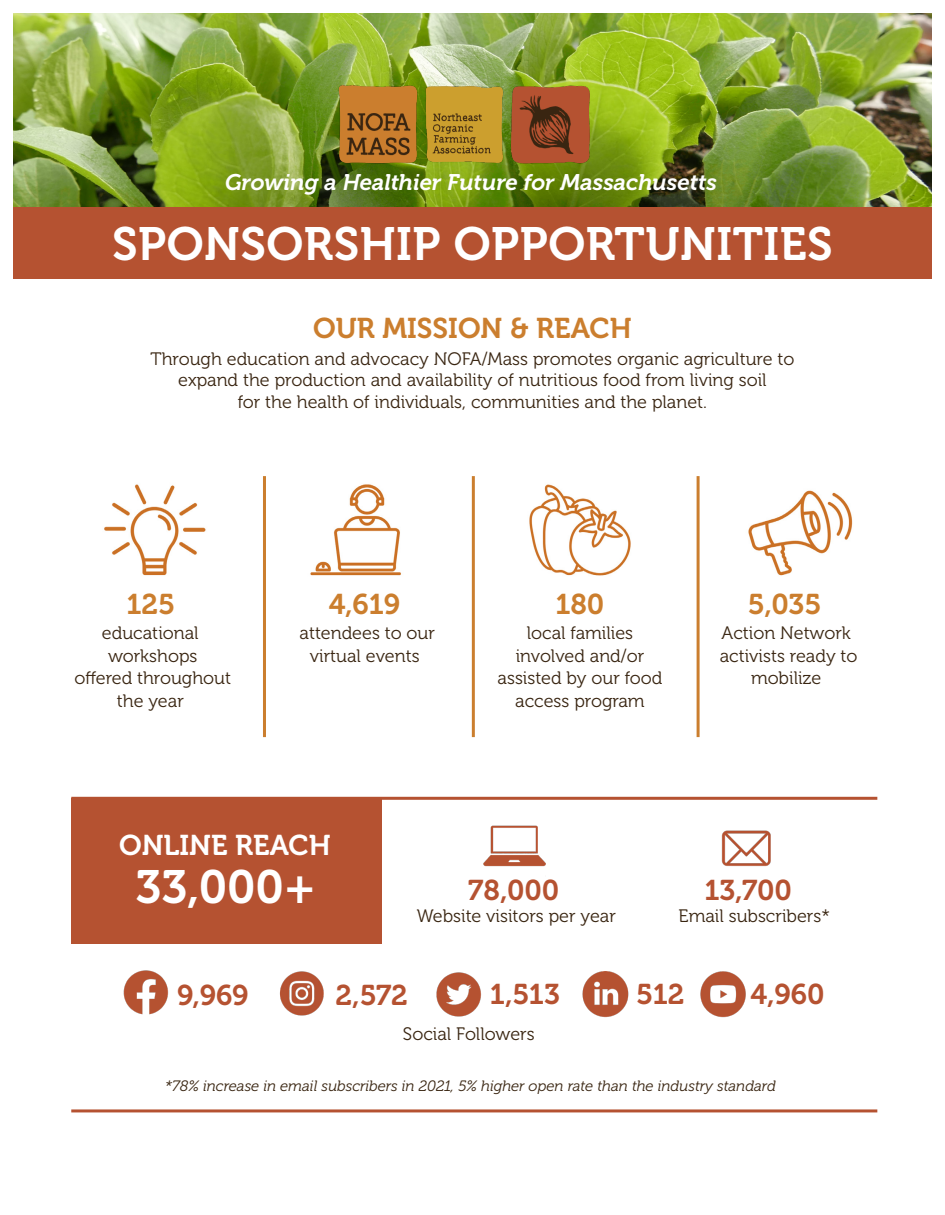
<style>
.page{position:relative;width:945px;height:1215px;background:#fff}
.page>*{position:absolute;margin:0;border:0;box-sizing:border-box;transform-origin:0 0}
.t1{font:46.5px "Museo 700";letter-spacing:.01em;color:#fff}
.t2{font:28.5px "Museo 700";letter-spacing:-.005em;color:#b55231}
.t3{font:28.5px "Museo 700";color:#cb7e2e}
.t4{font:28.5px "Museo 700";color:#fff}
.t5{font:italic 22.5px "Museo 700";color:#fff}
.t6{font:18px/22.5px "Museo 300";color:#392511;text-align:center}
.t7{font:italic 15px "Museo 300";color:#392511}
</style>
<div class="page">
<div style="left:71px;top:798px;width:311px;height:145px;background:#b55231"></div>
<img style="left:14px;top:14px;width:918px;height:193px">
<img style="left:320px;top:72px;width:290px;height:105px">
<img style="left:483px;top:825px;width:63px;height:42px">
<img style="left:721px;top:830px;width:50px;height:37px">
<img style="left:123px;top:970px;width:46px;height:45px">
<img style="left:279px;top:972px;width:45px;height:44px">
<img style="left:436px;top:972px;width:46px;height:45px">
<img style="left:582px;top:972px;width:47px;height:46px">
<img style="left:700px;top:971px;width:46px;height:47px">
<img style="left:104px;top:484px;width:102px;height:92px">
<img style="left:310px;top:484px;width:91px;height:92px">
<img style="left:529px;top:484px;width:102px;height:92px">
<img style="left:748px;top:490px;width:105px;height:86px">
<div style="left:14px;top:207px;width:918px;height:71px;background:#b55231"></div>
<hr style="left:263px;top:476px;width:3px;height:261px;background:#cb7e2e">
<hr style="left:472px;top:476px;width:3px;height:261px;background:#cb7e2e">
<hr style="left:697px;top:476px;width:3px;height:261px;background:#cb7e2e">
<hr style="left:71px;top:797px;width:806px;height:3px;background:#b55231">
<hr style="left:71px;top:1109px;width:806px;height:3px;background:#b55231">
<p class="t5" style="left:225px;top:169px;width:493px">Growing a Healthier Future for Massachusetts</p>
<p class="t1" style="left:112px;top:218px;width:722px">SPONSORSHIP OPPORTUNITIES</p>
<p class="t3" style="left:313px;top:312px;width:320px">OUR MISSION &amp; REACH</p>
<p class="t6" style="left:151px;top:348px;width:645px">Through education and advocacy NOFA/Mass promotes organic agriculture to</p>
<p class="t6" style="left:178px;top:369px;width:590px">expand the production and availability of nutritious food from living soil</p>
<p class="t6" style="left:238px;top:391px;width:471px">for the health of individuals, communities and the planet.</p>
<p class="t3" style="left:126px;top:589px;width:50px">125</p>
<p class="t3" style="left:329px;top:589px;width:73px">4,619</p>
<p class="t3" style="left:555px;top:589px;width:50px">180</p>
<p class="t3" style="left:748px;top:589px;width:75px">5,035</p>
<p class="t6" style="left:102px;top:622px;width:98px">educational</p>
<p class="t6" style="left:108px;top:645px;width:91px">workshops</p>
<p class="t6" style="left:74px;top:667px;width:158px">offered throughout</p>
<p class="t6" style="left:117px;top:690px;width:68px">the year</p>
<p class="t6" style="left:300px;top:622px;width:137px">attendees to our virtual events</p>
<p class="t6" style="left:527px;top:622px;width:108px">local families</p>
<p class="t6" style="left:722px;top:622px;width:131px">Action Network</p>
<p class="t6" style="left:720px;top:645px;width:139px">activists ready to mobilize</p>
<p class="t6" style="left:498px;top:645px;width:166px">involved and/or assisted by our food access program</p>
<p class="t4" style="left:119px;top:829px;width:213px">ONLINE REACH</p>
<p class="t1" style="left:136px;top:861px;width:180px">33,000+</p>
<p class="t2" style="left:468px;top:874px;width:93px">78,000</p>
<p class="t2" style="left:704px;top:875px;width:89px">13,700</p>
<p class="t6" style="left:417px;top:905px;width:201px">Website visitors per year</p>
<p class="t6" style="left:679px;top:905px;width:153px">Email subscribers*</p>
<p class="t2" style="left:177px;top:979px;width:73px">9,969</p>
<p class="t2" style="left:336px;top:979px;width:74px">2,572</p>
<p class="t2" style="left:490px;top:978px;width:72px">1,513</p>
<p class="t2" style="left:636px;top:978px;width:50px">512</p>
<p class="t2" style="left:751px;top:978px;width:75px">4,960</p>
<p class="t6" style="left:403px;top:1023px;width:133px">Social Followers</p>
<p class="t7" style="left:165px;top:1077px;width:612px">*78% increase in email subscribers in 2021, 5% higher open rate than the industry standard</p>
</div>
